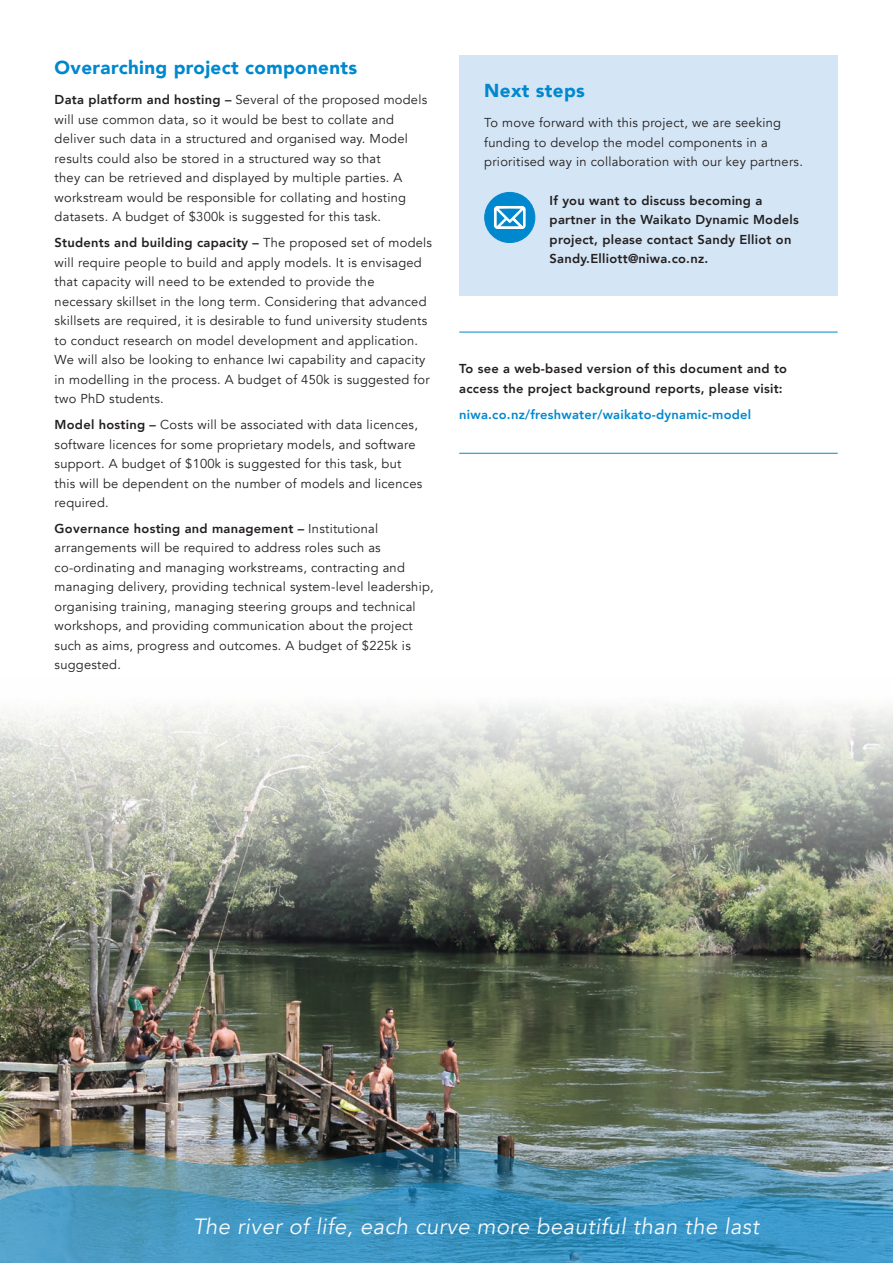
<style>
.page{position:relative;width:893px;height:1263px;background:#fff}
.page>*{position:absolute;margin:0;border:0;box-sizing:border-box;transform-origin:0 0}
.t1{font:italic 22.05px "Avenir";letter-spacing:.02em;color:#fff}
.t2{font:900 18.75px "Avenir";letter-spacing:.02em;color:#0088ce}
.t3{font:12.9px/19.5px "Avenir";letter-spacing:.02em;color:#231f20}
.t4{font:800 12.9px/19.5px "Avenir";letter-spacing:.02em;color:#231f20}
.t5{font:800 12.9px "Avenir";letter-spacing:.02em;color:#0088ce}
.s1{font-weight:800}
</style>
<div class="page">
<img style="left:0;top:705px;width:893px;height:439px">
<div style="left:459px;top:55px;width:379px;height:241px;background:#d4e5f5"></div>
<div style="left:485px;top:192px;width:50px;height:51px;background:#0088ce;border-radius:50%"></div>
<div style="left:484px;top:192px;width:51px;height:51px;border:1px solid #0088ce;border-radius:50%"></div>
<svg style="left:494px;top:206px;width:32px;height:23px"></svg>
<img style="left:0;top:1144px;width:893px;height:33px">
<svg style="left:0;top:1177px;width:893px;height:86px;background:#4495bd"></svg>
<hr style="left:459px;top:332px;width:379px;height:1px;background:#0088ce">
<hr style="left:459px;top:453px;width:379px;height:1px;background:#0088ce">
<h2 class="t2" style="left:55px;top:51px;width:304px">Overarching project components</h2>
<p class="t3" style="left:55px;top:90px;width:374px"><span class="s1">Data platform and hosting –</span> Several of the proposed models will use common data, so it would be best to collate and deliver such data in a structured and organised way. Model results could also be stored in a structured way so that<br>they can be retrieved and displayed by multiple parties. A workstream would be responsible for collating and hosting datasets. A budget of $300k is suggested for this task.</p>
<p class="t3" style="left:55px;top:233px;width:379px"><span class="s1">Students and building capacity –</span> The proposed set of models will require people to build and apply models. It is envisaged that capacity will need to be extended to provide the necessary skillset in the long term. Considering that advanced skillsets are required, it is desirable to fund university students to conduct research on model development and application.<br>We will also be looking to enhance Iwi capability and capacity in modelling in the process. A budget of 450k is suggested for two PhD students.</p>
<p class="t3" style="left:55px;top:415px;width:369px"><span class="s1">Model hosting –</span> Costs will be associated with data licences, software licences for some proprietary models, and software support. A budget of $100k is suggested for this task, but this will be dependent on the number of models and licences required.</p>
<p class="t3" style="left:55px;top:519px;width:381px"><span class="s1">Governance hosting and management –</span> Institutional arrangements will be required to address roles such as co-ordinating and managing workstreams, contracting and managing delivery, providing technical system-level leadership, organising training, managing steering groups and technical workshops, and providing communication about the project such as aims, progress and outcomes. A budget of $225k is suggested.</p>
<h2 class="t2" style="left:484px;top:74px;width:102px">Next steps</h2>
<p class="t3" style="left:484px;top:113px;width:320px">To move forward with this project, we are seeking funding to develop the model components in a prioritised way in collaboration with our key partners.</p>
<p class="t4" style="left:550px;top:191px;width:251px">If you want to discuss becoming a partner in the Waikato Dynamic Models project, please contact Sandy Elliot on Sandy.Elliott@niwa.co.nz.</p>
<p class="t4" style="left:459px;top:359px;width:329px">To see a web-based version of this document and to access the project background reports, please visit:</p>
<p class="t5" style="left:459px;top:404px;width:294px">niwa.co.nz/freshwater/waikato-dynamic-model</p>
<h1 class="t1" style="left:192px;top:1213px;width:568px">The river of life, each curve more beautiful than the last</h1>
</div>
